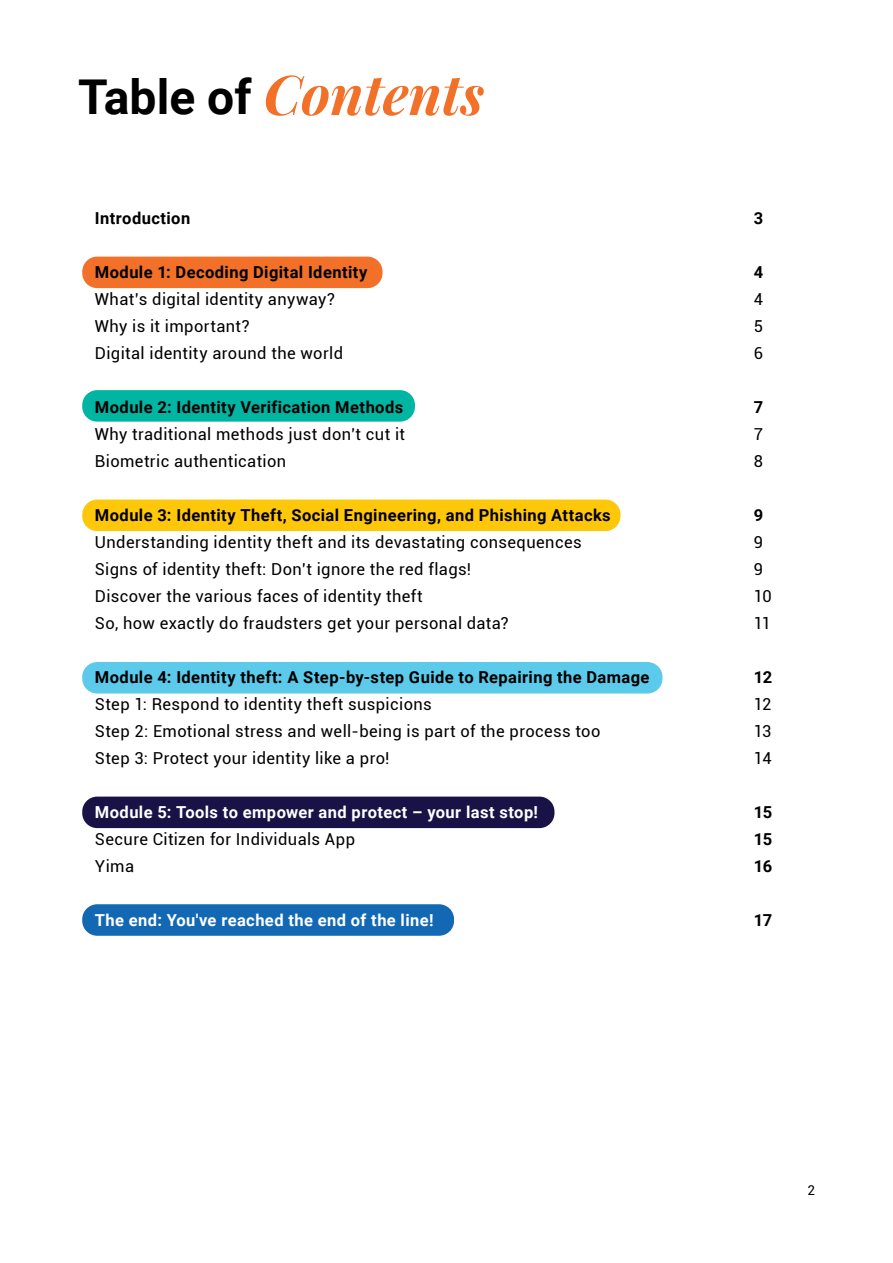
<style>
.page{position:relative;width:893px;height:1263px;background:#fff}
.page>*{position:absolute;margin:0;border:0;box-sizing:border-box;transform-origin:0 0}
.t1{font:italic 700 54.9px "Playfair Display";color:#f37029}
.t2{font:700 48px "Roboto";color:#000}
.t3{font:16.5px/27px "Roboto";letter-spacing:.025em;color:#000}
.t4{font:700 16.5px/27px "Roboto";letter-spacing:.025em;color:#000;text-align:justify}
.t5{font:700 16.5px "Roboto";letter-spacing:.025em;color:#fff}
.t6{font:13.5px "Roboto";color:#000}
</style>
<div class="page">
<div style="left:82px;top:257px;width:301px;height:31px;background:#f37029;border-radius:15px"></div>
<div style="left:82px;top:390px;width:333px;height:32px;background:#00b5a2;border-radius:15px"></div>
<div style="left:82px;top:500px;width:538px;height:31px;background:#ffc709;border-radius:15px"></div>
<div style="left:82px;top:662px;width:580px;height:31px;background:#5ccaea;border-radius:15px"></div>
<div style="left:82px;top:796px;width:472px;height:32px;background:#191247;border-radius:15px"></div>
<div style="left:82px;top:904px;width:372px;height:32px;background:#1268b3;border-radius:15px"></div>
<h2 class="t2" style="left:78px;top:63px;width:175px">Table of</h2>
<h1 class="t1" style="left:263px;top:50px;width:222px">Contents</h1>
<p class="t4" style="left:95px;top:204px;width:97px">Introduction</p>
<p class="t4" style="left:95px;top:258px;width:274px">Module 1: Decoding Digital Identity</p>
<p class="t3" style="left:95px;top:285px;width:250px">What’s digital identity anyway?<br>Why is it important?<br>Digital identity around the world</p>
<p class="t4" style="left:95px;top:393px;width:310px">Module 2: Identity Verification Methods</p>
<p class="t3" style="left:95px;top:420px;width:312px">Why traditional methods just don't cut it<br>Biometric authentication</p>
<p class="t4" style="left:95px;top:501px;width:517px">Module 3: Identity Theft, Social Engineering, and Phishing Attacks</p>
<p class="t3" style="left:95px;top:528px;width:488px">Understanding identity theft and its devastating consequences Signs of identity theft: Don't ignore the red flags!<br>Discover the various faces of identity theft<br>So, how exactly do fraudsters get your personal data?</p>
<p class="t4" style="left:95px;top:663px;width:556px">Module 4: Identity theft: A Step-by-step Guide to Repairing the Damage</p>
<p class="t3" style="left:95px;top:690px;width:507px">Step 1: Respond to identity theft suspicions<br>Step 2: Emotional stress and well-being is part of the process too<br>Step 3: Protect your identity like a pro!</p>
<p class="t5" style="left:95px;top:800px;width:445px">Module 5: Tools to empower and protect – your last stop!</p>
<p class="t3" style="left:95px;top:825px;width:262px">Secure Citizen for Individuals App<br>Yima</p>
<p class="t5" style="left:95px;top:908px;width:340px">The end: You've reached the end of the line!</p>
<p class="t4" style="left:754px;top:204px;width:11px">3</p>
<p class="t4" style="left:754px;top:258px;width:11px">4</p>
<p class="t3" style="left:754px;top:285px;width:11px;text-align:justify">4<br>5<br>6</p>
<p class="t4" style="left:754px;top:393px;width:11px">7</p>
<p class="t3" style="left:754px;top:420px;width:11px">7<br>8</p>
<p class="t4" style="left:754px;top:501px;width:11px">9</p>
<p class="t3" style="left:754px;top:528px;width:19px">9<br>9<br>10<br>11</p>
<p class="t4" style="left:754px;top:663px;width:20px">12</p>
<p class="t3" style="left:754px;top:690px;width:19px;text-align:justify">12<br>13<br>14</p>
<p class="t4" style="left:754px;top:798px;width:20px">15<br>15<br>16</p>
<p class="t4" style="left:754px;top:906px;width:20px">17</p>
<p class="t6" style="left:807px;top:1181px;width:9px">2</p>
</div>
